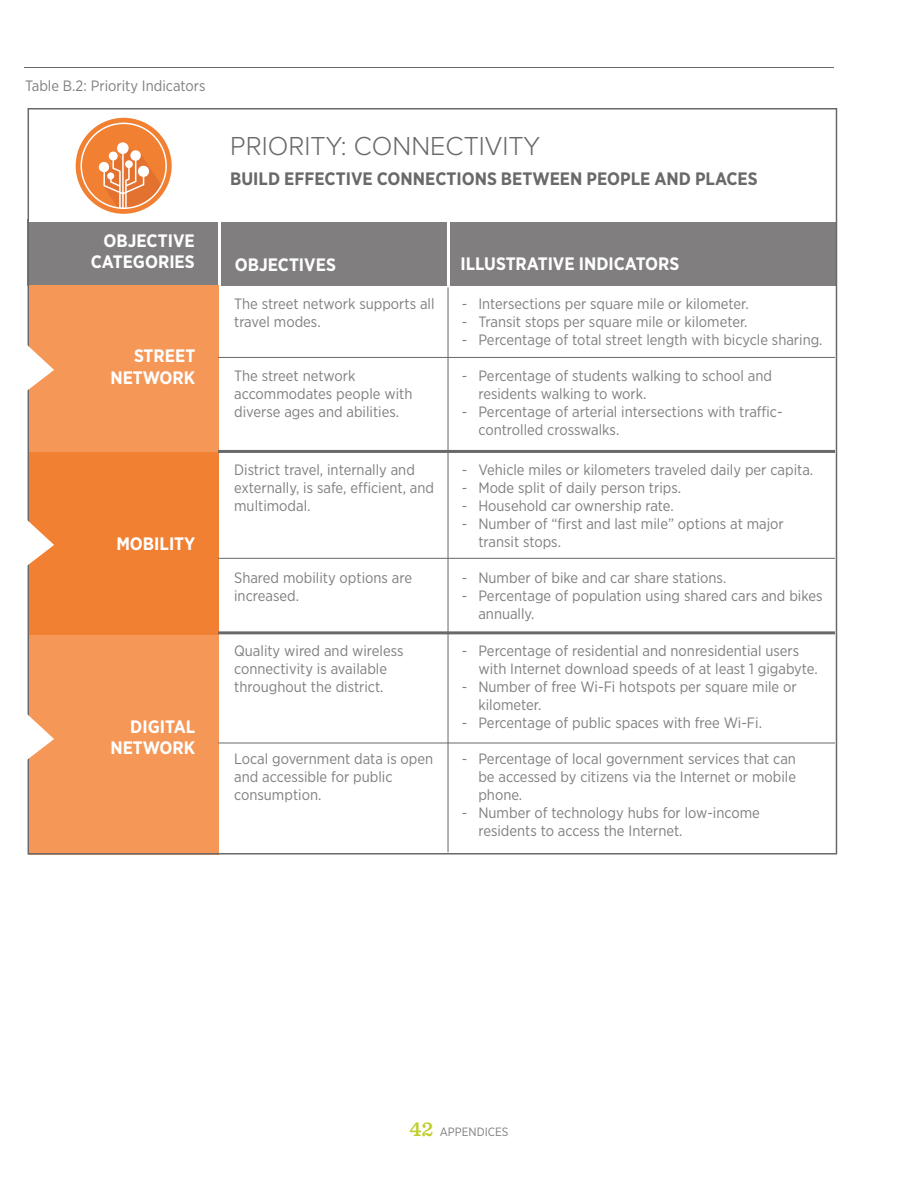
<style>
.page{position:relative;width:918px;height:1188px;background:#fff}
.page>*{position:absolute;margin:0;border:0;box-sizing:border-box;transform-origin:0 0}
.t1{font:300 27px "Proxima Nova";color:#69696a}
.t2{font:700 18px/21.6px "Gotham Narrow";color:#fff;text-align:right}
.t3{font:700 18px "Gotham Narrow";color:#69696a}
.t4{font:15px/18px "Gotham Narrow";color:#817e7f}
.t5{font:12px "Gotham Narrow";color:#817e7f}
.s1{font-family:"Sentinel";font-weight:600;font-size:21px;color:#c0ce30}
</style>
<div class="page">
<div style="left:27px;top:219px;width:810px;height:67px;background:#817e7f"></div>
<hr style="left:447px;top:219px;width:3px;height:67px;background:#fff">
<hr style="left:218px;top:219px;width:3px;height:71px;background:#fff">
<div style="left:28px;top:108px;width:808px;height:113px;background:#fff"></div>
<div style="left:28px;top:285px;width:191px;height:168px;background:#f59757"></div>
<div style="left:28px;top:452px;width:191px;height:183px;background:#f28033"></div>
<div style="left:28px;top:635px;width:191px;height:220px;background:#f59757"></div>
<svg style="left:27px;top:344px;width:27px;height:48px"></svg>
<svg style="left:27px;top:519px;width:27px;height:48px"></svg>
<svg style="left:27px;top:713px;width:27px;height:48px"></svg>
<hr style="left:448px;top:288px;width:1px;height:564px;background:#69696a">
<hr style="left:218px;top:558px;width:617px;height:1px;background:#69696a">
<hr style="left:218px;top:743px;width:617px;height:1px;background:#69696a">
<hr style="left:218px;top:357px;width:617px;height:1px;background:#69696a">
<hr style="left:218px;top:450px;width:617px;height:3px;background:#69696a">
<hr style="left:218px;top:631px;width:617px;height:3px;background:#69696a">
<div style="left:76px;top:118px;width:96px;height:96px;background:#f28032;border-radius:50%"></div>
<svg style="left:80px;top:123px;width:87px;height:86px"></svg>
<hr style="left:24px;top:67px;width:810px;height:1px;background:#69696a">
<p class="t4" style="left:25px;top:76px;width:182px">Table B.2: Priority Indicators</p>
<p class="t2" style="left:91px;top:230px;width:105px">OBJECTIVE<br>CATEGORIES</p>
<p class="t2" style="left:110px;top:345px;width:86px">STREET<br>NETWORK</p>
<p class="t2" style="left:116px;top:533px;width:80px">MOBILITY</p>
<p class="t2" style="left:110px;top:715px;width:86px">DIGITAL<br>NETWORK</p>
<h1 class="t1" style="left:230px;top:131px;width:312px">PRIORITY: CONNECTIVITY</h1>
<p class="t3" style="left:230px;top:167px;width:529px">BUILD EFFECTIVE CONNECTIONS BETWEEN PEOPLE AND PLACES</p>
<p class="t2" style="left:235px;top:253px;width:103px">OBJECTIVES</p>
<p class="t2" style="left:460px;top:252px;width:221px">ILLUSTRATIVE INDICATORS</p>
<p class="t4" style="left:234px;top:295px;width:202px">The street network supports all travel modes.</p>
<p class="t4" style="left:234px;top:367px;width:180px">The street network accommodates people with diverse ages and abilities.</p>
<p class="t4" style="left:234px;top:460px;width:201px">District travel, internally and externally, is safe, efficient, and multimodal.</p>
<p class="t4" style="left:234px;top:568px;width:179px">Shared mobility options are increased.</p>
<p class="t4" style="left:234px;top:642px;width:171px">Quality wired and wireless connectivity is available throughout the district.</p>
<p class="t4" style="left:234px;top:750px;width:201px">Local government data is open and accessible for public consumption.</p>
<p class="t4" style="left:462px;top:295px;width:288px">- Intersections per square mile or kilometer.</p>
<p class="t4" style="left:462px;top:313px;width:287px">- Transit stops per square mile or kilometer.</p>
<p class="t4" style="left:462px;top:331px;width:362px">- Percentage of total street length with bicycle sharing.</p>
<p class="t4" style="left:478px;top:367px;width:295px;text-indent:-16px">- Percentage of students walking to school and residents walking to work.</p>
<p class="t4" style="left:478px;top:403px;width:306px;text-indent:-16px">- Percentage of arterial intersections with traffic&shy;controlled crosswalks.</p>
<p class="t4" style="left:462px;top:460px;width:353px">- Vehicle miles or kilometers traveled daily per capita.</p>
<p class="t4" style="left:462px;top:478px;width:221px">- Mode split of daily person trips.</p>
<p class="t4" style="left:462px;top:496px;width:213px">- Household car ownership rate.</p>
<p class="t4" style="left:478px;top:514px;width:307px;text-indent:-16px">- Number of “first and last mile” options at major transit stops.</p>
<p class="t4" style="left:462px;top:568px;width:266px">- Number of bike and car share stations.</p>
<p class="t4" style="left:478px;top:586px;width:346px;text-indent:-16px">- Percentage of population using shared cars and bikes annually.</p>
<p class="t4" style="left:478px;top:642px;width:341px;text-indent:-16px">- Percentage of residential and nonresidential users with Internet download speeds of at least 1 gigabyte.</p>
<p class="t4" style="left:478px;top:678px;width:320px;text-indent:-16px">- Number of free Wi-Fi hotspots per square mile or kilometer.</p>
<p class="t4" style="left:462px;top:714px;width:302px">- Percentage of public spaces with free Wi-Fi.</p>
<p class="t4" style="left:478px;top:750px;width:319px;text-align:justify;text-indent:-16px">- Percentage of local government services that can be accessed by citizens via the Internet or mobile phone.</p>
<p class="t4" style="left:478px;top:804px;width:283px;text-indent:-16px">- Number of technology hubs for low-income residents to access the Internet.</p>
<p class="t5" style="left:409px;top:1124px;width:101px"><span class="s1">42</span> APPENDICES</p>
</div>
